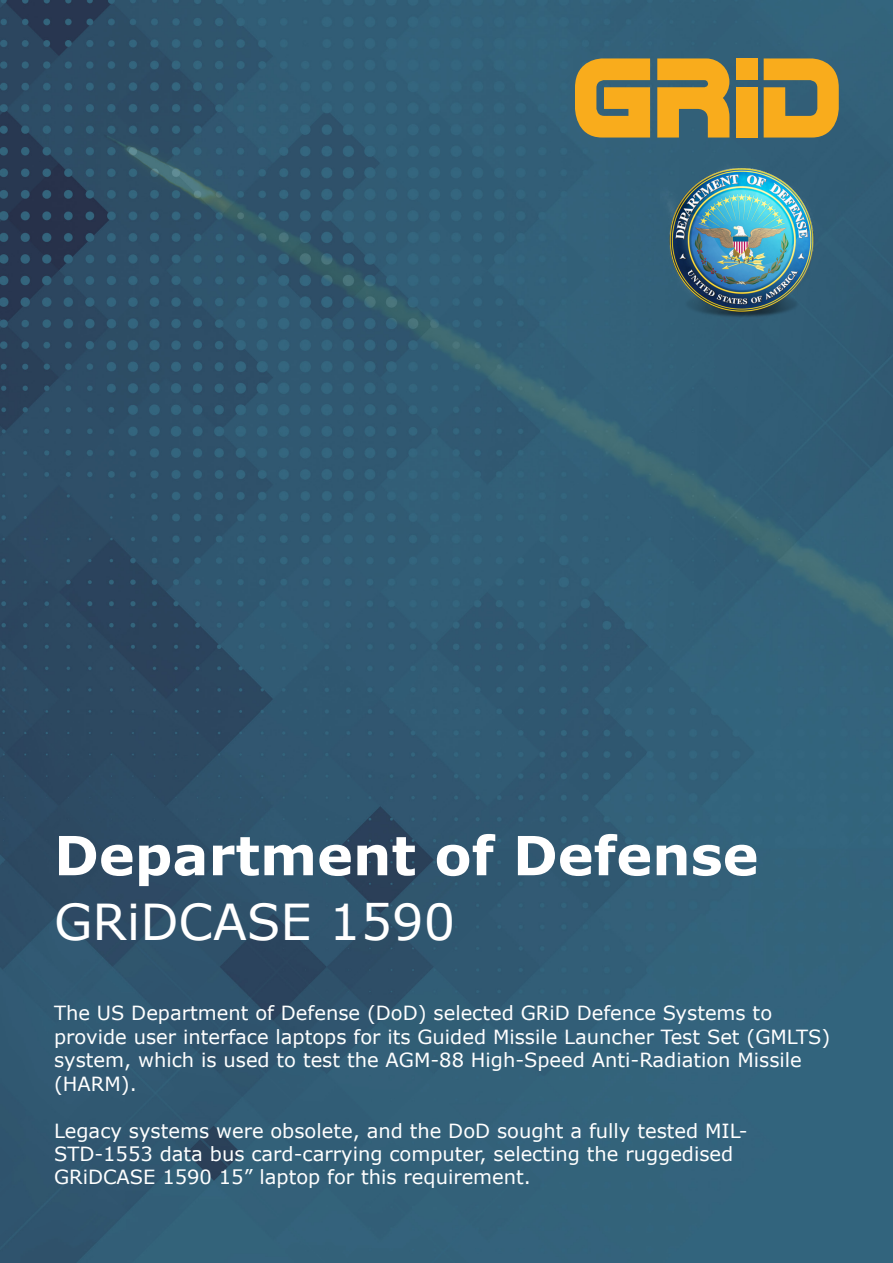
<style>
.page{position:relative;width:893px;height:1263px;background:#fff}
.page>*{position:absolute;margin:0;border:0;box-sizing:border-box;transform-origin:0 0}
.t1{font:700 54px "Verdana";color:#fff}
.t2{font:49.5px "Verdana";color:#fff}
.t3{font:19.5px/23.4px "Verdana";color:#fff}
</style>
<div class="page">
<img style="left:0;top:0;width:893px;height:1263px">
<img style="left:660px;top:159px;width:162px;height:162px">
<svg style="left:575px;top:58px;width:75px;height:80px;background:#d39d2d"></svg>
<svg style="left:764px;top:58px;width:75px;height:80px;background:#c19635"></svg>
<div style="left:736px;top:87px;width:22px;height:51px;background:#f9ac1c"></div>
<div style="left:736px;top:58px;width:22px;height:22px;background:#f9ac1c"></div>
<svg style="left:657px;top:58px;width:72px;height:80px;background:#c79932"></svg>
<p class="t1" style="left:54px;top:817px;width:706px">Department of Defense</p>
<p class="t2" style="left:54px;top:888px;width:403px">GRiDCASE 1590</p>
<p class="t3" style="left:54px;top:1001px;width:778px">The US Department of Defense (DoD) selected GRiD Defence Systems to provide user interface laptops for its Guided Missile Launcher Test Set (GMLTS) system, which is used to test the AGM-88 High-Speed Anti-Radiation Missile (HARM).</p>
<p class="t3" style="left:54px;top:1118px;width:695px">Legacy systems were obsolete, and the DoD sought a fully tested MIL-<br>STD-1553 data bus card-carrying computer, selecting the ruggedised<br>GRiDCASE 1590 15” laptop for this requirement.</p>
</div>
